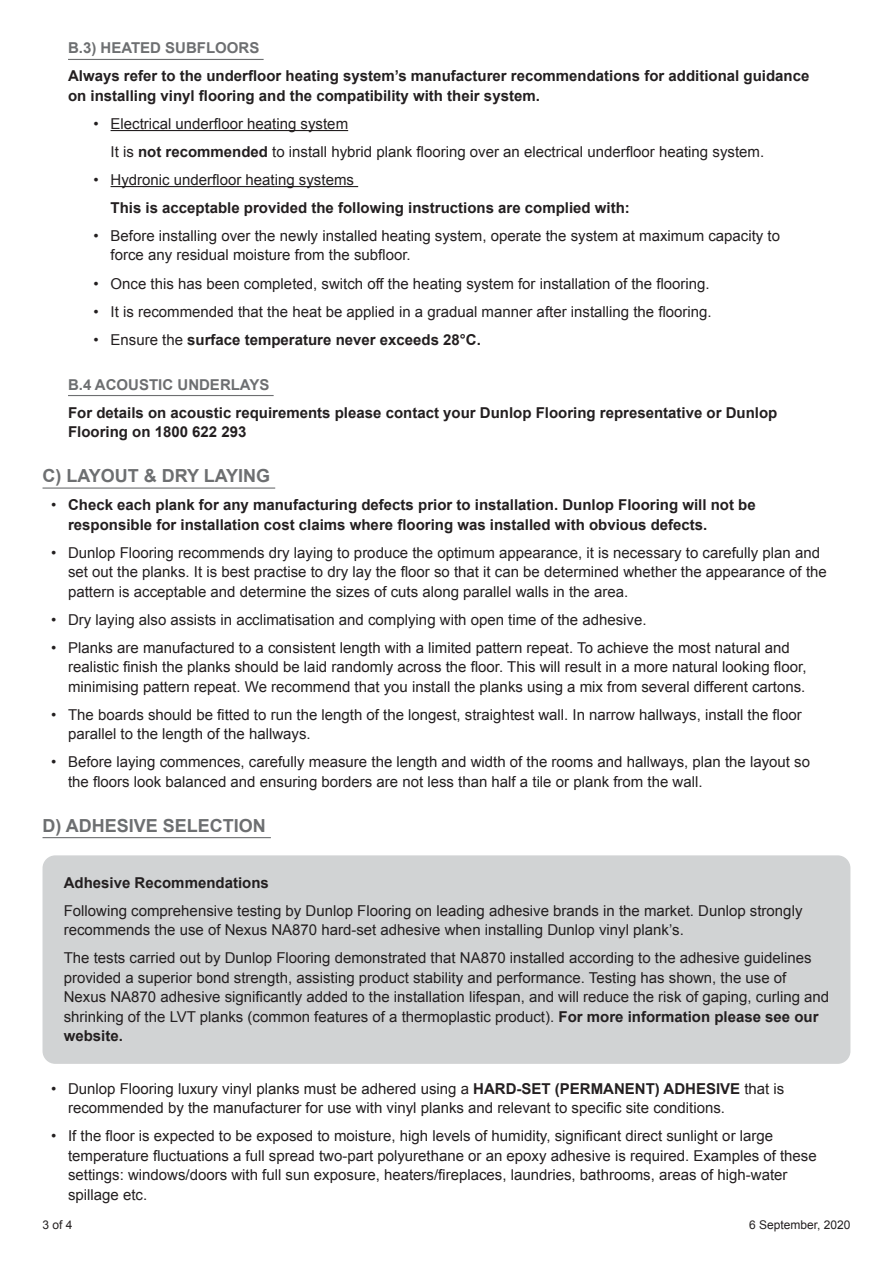
<style>
.page{position:relative;width:893px;height:1263px;background:#fff}
.page>*{position:absolute;margin:0;border:0;box-sizing:border-box;transform-origin:0 0}
.Header_2{font:700 18px "Arial";color:#6d6f71}
.Body{font:15px/19.5px "Arial";color:#231f20}
.Indented_Body{font:700 15px/19.5px "Arial";color:#231f20}
.Indent_x_2_Body{font:15px "Arial";color:#231f20}
.Indent_x_2_Body-2{font:700 15px "Arial";color:#231f20}
.Sub-header{font:700 15px "Arial";color:#6d6f71}
.Bold_Header{font:700 15px "Arial";color:#231f20}
.t1{font:12px "Arial";color:#231f20}
.s1{font-weight:700}
.s2{font-weight:400}
</style>
<div class="page">
<hr style="left:68px;top:59px;width:196px;height:1px;background:#6d6f71">
<hr style="left:111px;top:130px;width:237px;height:1px;background:#231f20">
<hr style="left:111px;top:186px;width:247px;height:1px;background:#231f20">
<hr style="left:68px;top:395px;width:206px;height:1px;background:#6d6f71">
<hr style="left:43px;top:487px;width:232px;height:2px;background:#6d6f71">
<hr style="left:43px;top:837px;width:228px;height:1px;background:#6d6f71">
<div style="left:43px;top:855px;width:807px;height:209px;background:#d1d3d4;border-radius:13px"></div>
<p class="Sub-header" style="left:68px;top:38px;width:193px">B.3) HEATED SUBFLOORS</p>
<p class="Indented_Body" style="left:68px;top:67px;width:743px">Always refer to the underfloor heating system’s manufacturer recommendations for additional guidance on installing vinyl flooring and the compatibility with their system.</p>
<p class="Body" style="left:94px;top:114px;width:256px">• Electrical underfloor heating system</p>
<p class="Indent_x_2_Body" style="left:111px;top:142px;width:655px">It is <span class="s1">not recommended</span> to install hybrid plank flooring over an electrical underfloor heating system.</p>
<p class="Body" style="left:94px;top:170px;width:262px">• Hydronic underfloor heating systems</p>
<p class="Indent_x_2_Body-2" style="left:111px;top:198px;width:521px">This is acceptable provided the following instructions are complied with:</p>
<p class="Body" style="left:111px;top:226px;width:671px;text-indent:-17px">• Before installing over the newly installed heating system, operate the system at maximum capacity to force any residual moisture from the subfloor.</p>
<p class="Body" style="left:94px;top:274px;width:618px">• Once this has been completed, switch off the heating system for installation of the flooring.</p>
<p class="Body" style="left:94px;top:302px;width:620px">• It is recommended that the heat be applied in a gradual manner after installing the flooring.</p>
<p class="Indented_Body" style="left:94px;top:330px;width:389px"><span class="s2">• Ensure the</span> surface temperature never exceeds 28°C.</p>
<p class="Sub-header" style="left:68px;top:374px;width:203px">B.4 ACOUSTIC UNDERLAYS</p>
<p class="Indented_Body" style="left:68px;top:403px;width:711px">For details on acoustic requirements please contact your Dunlop Flooring representative or Dunlop<br>Flooring on 1800 622 293</p>
<p class="Header_2" style="left:43px;top:464px;width:229px">C) LAYOUT &amp; DRY LAYING</p>
<p class="Indented_Body" style="left:68px;top:496px;width:689px;text-indent:-17px"><span class="s2">•</span> Check each plank for any manufacturing defects prior to installation. Dunlop Flooring will not be responsible for installation cost claims where flooring was installed with obvious defects.</p>
<p class="Body" style="left:68px;top:543px;width:760px;text-indent:-17px">• Dunlop Flooring recommends dry laying to produce the optimum appearance, it is necessary to carefully plan and set out the planks. It is best practise to dry lay the floor so that it can be determined whether the appearance of the pattern is acceptable and determine the sizes of cuts along parallel walls in the area.</p>
<p class="Body" style="left:51px;top:610px;width:597px">• Dry laying also assists in acclimatisation and complying with open time of the adhesive.</p>
<p class="Body" style="left:68px;top:638px;width:740px;text-indent:-17px">• Planks are manufactured to a consistent length with a limited pattern repeat. To achieve the most natural and realistic finish the planks should be laid randomly across the floor. This will result in a more natural looking floor, minimising pattern repeat. We recommend that you install the planks using a mix from several different cartons.</p>
<p class="Body" style="left:68px;top:705px;width:735px;text-indent:-17px">• The boards should be fitted to run the length of the longest, straightest wall. In narrow hallways, install the floor parallel to the length of the hallways.</p>
<p class="Body" style="left:68px;top:752px;width:744px;text-indent:-17px">• Before laying commences, carefully measure the length and width of the rooms and hallways, plan the layout so the floors look balanced and ensuring borders are not less than half a tile or plank from the wall.</p>
<p class="Header_2" style="left:43px;top:813px;width:225px">D) ADHESIVE SELECTION</p>
<p class="Bold_Header" style="left:64px;top:872px;width:207px">Adhesive Recommendations</p>
<p class="Body" style="left:64px;top:901px;width:740px">Following comprehensive testing by Dunlop Flooring on leading adhesive brands in the market. Dunlop strongly recommends the use of Nexus NA870 hard-set adhesive when installing Dunlop vinyl plank’s.</p>
<p class="Body" style="left:64px;top:948px;width:767px">The tests carried out by Dunlop Flooring demonstrated that NA870 installed according to the adhesive guidelines provided a superior bond strength, assisting product stability and performance. Testing has shown, the use of Nexus NA870 adhesive significantly added to the installation lifespan, and will reduce the risk of gaping, curling and shrinking of the LVT planks (common features of a thermoplastic product). <span class="s1">For more information please see our website.</span></p>
<p class="Body" style="left:68px;top:1079px;width:718px;text-indent:-17px">• Dunlop Flooring luxury vinyl planks must be adhered using a <span class="s1">HARD-SET (PERMANENT) ADHESIVE</span> that is recommended by the manufacturer for use with vinyl planks and relevant to specific site conditions.</p>
<p class="Body" style="left:68px;top:1126px;width:750px;text-indent:-17px">• If the floor is expected to be exposed to moisture, high levels of humidity, significant direct sunlight or large temperature fluctuations a full spread two-part polyurethane or an epoxy adhesive is required. Examples of these settings: windows/doors with full sun exposure, heaters/fireplaces, laundries, bathrooms, areas of high-water spillage etc.</p>
<p class="t1" style="left:43px;top:1217px;width:32px">3 of 4</p>
<p class="t1" style="left:749px;top:1217px;width:103px">6 September, 2020</p>
</div>
